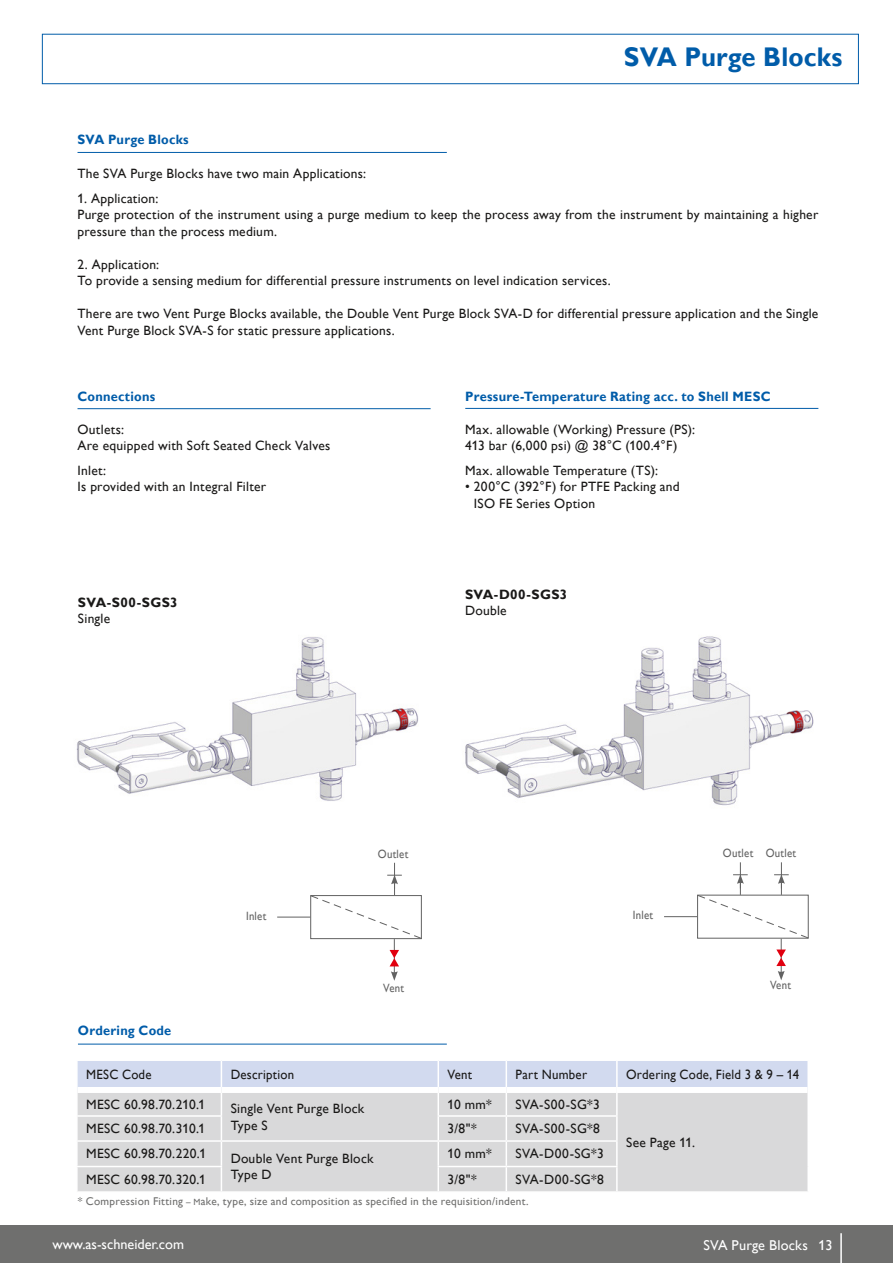
<style>
.page{position:relative;width:893px;height:1263px;background:#fff}
.page>*{position:absolute;margin:0;border:0;box-sizing:border-box;transform-origin:0 0}
.t1{font:700 27px "Gill Alt One";letter-spacing:.005em;color:#005ca9;scale:.95 1}
.t2{font:14.25px "Gill Alt One";color:#fff}
.t3{font:13.5px/16.5px "Gill Alt One";letter-spacing:.02em;color:#1a1918}
.t4{font:700 13.5px "Gill Alt One";letter-spacing:.02em;color:#005ca9;scale:.95 1}
.t5{font:13.5px "Gill Alt One";letter-spacing:.02em;color:#1a1918;scale:.95 1}
.t6{font:700 13.5px "Gill Alt One";letter-spacing:.025em;color:#1a1918}
.t7{font:12px "Gill Alt One";letter-spacing:.025em;color:#626262;scale:.9 1}
.t8{font:11.25px "Gill Alt One";letter-spacing:.025em;color:#6f6f6e}
.s1{font-size:9px}
</style>
<div class="page">
<div style="left:42px;top:34px;width:817px;height:50px;border:1px solid #005ca9"></div>
<div style="left:0;top:1225px;width:893px;height:38px;background:#6f6f6e"></div>
<hr style="left:840px;top:1233px;width:2px;height:30px;background:#fff">
<hr style="left:78px;top:152px;width:369px;height:1px;background:#005ca9">
<hr style="left:465px;top:408px;width:353px;height:1px;background:#005ca9">
<hr style="left:78px;top:408px;width:353px;height:1px;background:#005ca9">
<svg style="left:77px;top:1061px;width:731px;height:130px;background:#d8dadf"></svg>
<hr style="left:616px;top:1167px;width:2px;height:24px;background:#fff">
<hr style="left:807px;top:1166px;width:2px;height:25px;background:#fff">
<div style="left:78px;top:1087px;width:143px;height:6px;background:#fff"></div>
<div style="left:221px;top:1087px;width:217px;height:6px;background:#fff"></div>
<div style="left:438px;top:1087px;width:68px;height:6px;background:#fff"></div>
<div style="left:506px;top:1087px;width:111px;height:6px;background:#fff"></div>
<div style="left:617px;top:1087px;width:190px;height:6px;background:#fff"></div>
<hr style="left:78px;top:1044px;width:369px;height:1px;background:#005ca9">
<img style="left:76px;top:637px;width:342px;height:164px">
<img style="left:465px;top:636px;width:349px;height:170px">
<hr style="left:664px;top:916px;width:33px;height:1px;background:#626262">
<hr style="left:781px;top:939px;width:1px;height:34px;background:#626262">
<svg style="left:697px;top:862px;width:112px;height:77px"></svg>
<hr style="left:277px;top:917px;width:33px;height:1px;background:#626262">
<hr style="left:394px;top:939px;width:1px;height:35px;background:#626262">
<svg style="left:390px;top:950px;width:9px;height:31px"></svg>
<svg style="left:310px;top:863px;width:112px;height:76px"></svg>
<svg style="left:776px;top:949px;width:10px;height:31px"></svg>
<h1 class="t1" style="left:624px;top:46px;width:231px">SVA Purge Blocks</h1>
<p class="t4" style="left:78px;top:134px;width:119px">SVA Purge Blocks</p>
<p class="t3" style="left:78px;top:165px;width:290px">The SVA Purge Blocks have two main Applications:</p>
<p class="t3" style="left:78px;top:191px;width:742px">1. Application:<br>Purge protection of the instrument using a purge medium to keep the process away from the instrument by maintaining a higher pressure than the process medium.</p>
<p class="t3" style="left:78px;top:257px;width:535px">2. Application:<br>To provide a sensing medium for differential pressure instruments on level indication services.</p>
<p class="t3" style="left:78px;top:305px;width:742px">There are two Vent Purge Blocks available, the Double Vent Purge Block SVA-D for differential pressure application and the Single<br>Vent Purge Block SVA-S for static pressure applications.</p>
<p class="t4" style="left:78px;top:390px;width:83px">Connections</p>
<p class="t3" style="left:78px;top:422px;width:254px">Outlets:<br>Are equipped with Soft Seated Check Valves</p>
<p class="t3" style="left:78px;top:463px;width:190px">Inlet:<br>Is provided with an Integral Filter</p>
<p class="t6" style="left:78px;top:597px;width:101px">SVA-S00-SGS3</p>
<p class="t3" style="left:78px;top:611px;width:34px">Single</p>
<p class="t4" style="left:465px;top:390px;width:323px">Pressure-Temperature Rating acc. to Shell MESC</p>
<p class="t3" style="left:465px;top:421px;width:231px">Max. allowable (Working) Pressure (PS):<br>413 bar (6,000 psi) @ 38°C (100.4°F)</p>
<p class="t3" style="left:465px;top:463px;width:194px">Max. allowable Temperature (TS):</p>
<p class="t3" style="left:474px;top:478px;width:207px;text-indent:-9px">• 200°C (392°F) for PTFE Packing and<br>ISO FE Series Option</p>
<p class="t6" style="left:465px;top:588px;width:104px">SVA-D00-SGS3</p>
<p class="t3" style="left:465px;top:602px;width:43px">Double</p>
<p class="t4" style="left:78px;top:1025px;width:100px">Ordering Code</p>
<p class="t7" style="left:246px;top:910px;width:24px">Inlet</p>
<p class="t7" style="left:378px;top:848px;width:35px">Outlet</p>
<p class="t7" style="left:383px;top:981px;width:25px">Vent</p>
<p class="t7" style="left:633px;top:910px;width:24px">Inlet</p>
<p class="t7" style="left:723px;top:848px;width:83px">Outlet Outlet</p>
<p class="t7" style="left:770px;top:978px;width:25px">Vent</p>
<p class="t5" style="left:86px;top:1068px;width:70px">MESC Code</p>
<p class="t5" style="left:231px;top:1066px;width:68px">Description</p>
<p class="t5" style="left:448px;top:1066px;width:27px">Vent</p>
<p class="t5" style="left:516px;top:1066px;width:77px">Part Number</p>
<p class="t5" style="left:626px;top:1066px;width:184px">Ordering Code, Field 3 &amp; 9 – 14</p>
<p class="t3" style="left:86px;top:1097px;width:121px">MESC 60.98.70.210.1</p>
<p class="t3" style="left:231px;top:1100px;width:135px">Single Vent Purge Block<br>Type S</p>
<p class="t3" style="left:448px;top:1096px;width:46px">10 mm*</p>
<p class="t3" style="left:516px;top:1096px;width:86px">SVA-S00-SG*3</p>
<p class="t3" style="left:626px;top:1134px;width:70px">See Page 11.</p>
<p class="t3" style="left:86px;top:1121px;width:121px">MESC 60.98.70.310.1</p>
<p class="t3" style="left:448px;top:1120px;width:31px">3/8"*</p>
<p class="t3" style="left:516px;top:1120px;width:86px">SVA-S00-SG*8</p>
<p class="t3" style="left:86px;top:1147px;width:122px">MESC 60.98.70.220.1</p>
<p class="t3" style="left:231px;top:1150px;width:144px">Double Vent Purge Block<br>Type D</p>
<p class="t3" style="left:448px;top:1145px;width:46px">10 mm*</p>
<p class="t3" style="left:516px;top:1145px;width:90px">SVA-D00-SG*3</p>
<p class="t3" style="left:86px;top:1172px;width:121px">MESC 60.98.70.320.1</p>
<p class="t3" style="left:448px;top:1171px;width:31px">3/8"*</p>
<p class="t3" style="left:516px;top:1171px;width:90px">SVA-D00-SG*8</p>
<p class="t8" style="left:78px;top:1194px;width:452px">* Compression Fitting <span class="s1">– M</span>ake, type, size and composition as specified in the requisition/indent.</p>
<p class="t2" style="left:52px;top:1238px;width:133px">www.as-schneider.com</p>
<p class="t2" style="left:818px;top:1239px;width:16px">13</p>
<p class="t2" style="left:703px;top:1237px;width:106px">SVA Purge Blocks</p>
</div>
